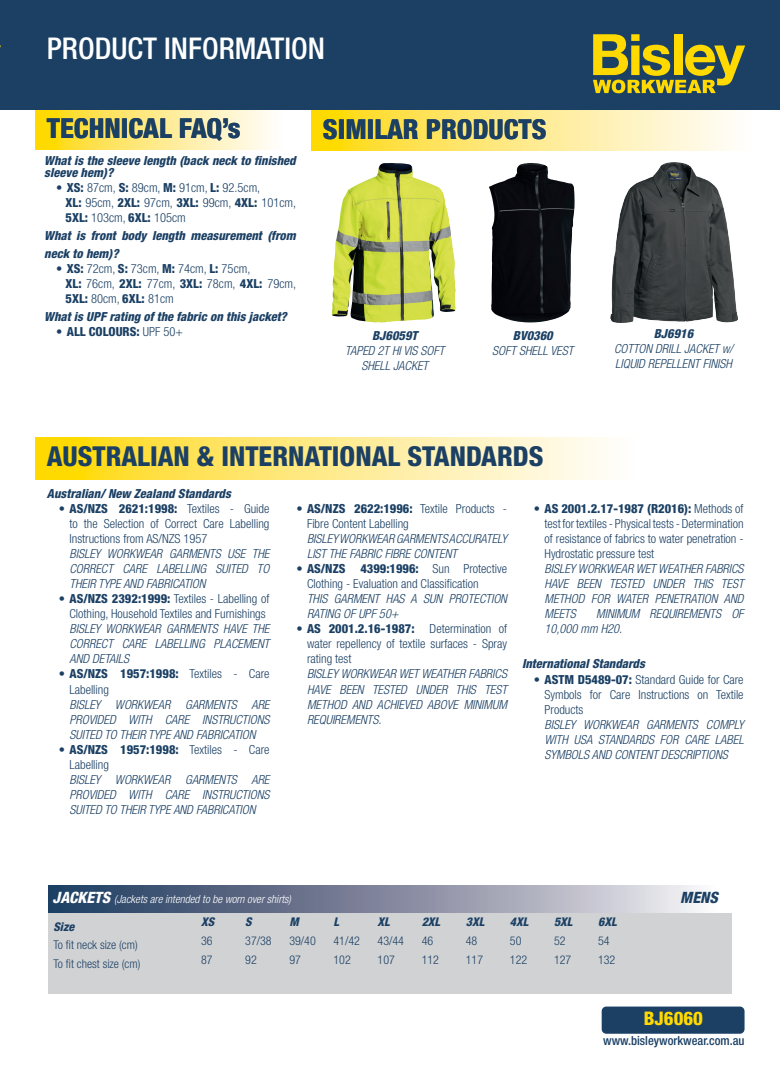
<style>
.page{position:relative;width:780px;height:1088px;background:#fff}
.page>*{position:absolute;margin:0;border:0;box-sizing:border-box;transform-origin:0 0}
.t1{font:300 condensed 30px "Helvetica Neue LT Std";color:#fff}
.t2{font:800 condensed 27.5px "Helvetica Neue LT Std";color:#1b4064}
.t3{font:800 condensed 18.75px "Helvetica Neue LT Std";color:#ffd900}
.t4{font:italic 800 condensed 15.62px "Helvetica Neue LT Std";color:#1b4064}
.t5{font:300 condensed 12.5px/15px "Helvetica Neue LT Std";color:#1b4064}
.t6{font:italic 300 condensed 12.5px/15px "Helvetica Neue LT Std";color:#1b4064;text-align:justify}
.t7{font:italic 800 condensed 12.5px/12.5px "Helvetica Neue LT Std";color:#1b4064}
.t8{font:500 condensed 12.5px "Helvetica Neue LT Std";color:#1b4064}
.t9{font:800 condensed 12.5px "Helvetica Neue LT Std";color:#1b4064}
.t10{font:300 condensed 12px/18.8px "Helvetica Neue LT Std";color:#1b4064}
.t11{font:italic 800 condensed 12px "Helvetica Neue LT Std";color:#1b4064}
.t12{font:italic 300 condensed 11.25px "Helvetica Neue LT Std";color:#fff}
.s1{font-weight:800}
.s2{font-weight:300}
.s3{font-weight:800;font-size:15.62px}
.s4{font-weight:800;font-style:italic}
</style>
<div class="page">
<svg style="left:35px;top:109px;width:276px;height:40px"></svg>
<svg style="left:311px;top:109px;width:451px;height:41px;background:#f9e78c"></svg>
<svg style="left:35px;top:437px;width:572px;height:43px;background:#ffe982"></svg>
<div style="left:0;top:0;width:18px;height:109px;background:#1b4064"></div>
<div style="left:18px;top:0;width:762px;height:109px;background:#1b4064"></div>
<svg style="left:593px;top:34px;width:152px;height:59px"></svg>
<div style="left:601px;top:1006px;width:143px;height:28px;background:#1b4064;border-radius:5px"></div>
<div style="left:48px;top:912px;width:683px;height:81px;background:#d1d2d4"></div>
<svg style="left:48px;top:885px;width:649px;height:27px;background:#818aa0"></svg>
<img style="left:610px;top:163px;width:127px;height:159px">
<img style="left:332px;top:163px;width:91px;height:159px">
<img style="left:489px;top:163px;width:85px;height:159px">
<p class="t1" style="left:47px;top:31px;width:266px">PRODUCT INFORMATION</p>
<p class="t2" style="left:47px;top:111px;width:195px">TECHNICAL FAQ’s</p>
<p class="t2" style="left:323px;top:112px;width:225px">SIMILAR PRODUCTS</p>
<p class="t7" style="left:44px;top:154px;width:253px">What is the sleeve length (back neck to finished sleeve hem)?</p>
<p class="t5" style="left:56px;top:180px;width:205px"><span class="s1">• XS:</span> 87cm, <span class="s1">S:</span> 89cm, <span class="s1">M:</span> 91cm, <span class="s1">L:</span> 92.5cm,</p>
<p class="t5" style="left:66px;top:195px;width:232px"><span class="s1">XL:</span> 95cm, <span class="s1">2XL:</span> 97cm, <span class="s1">3XL:</span> 99cm, <span class="s1">4XL:</span> 101cm,<br><span class="s1">5XL:</span> 103cm, <span class="s1">6XL:</span> 105cm</p>
<p class="t7" style="left:44px;top:227px;width:253px;line-height:18px">What is front body length measurement (from neck to hem)?</p>
<p class="t5" style="left:56px;top:261px;width:196px"><span class="s1">• XS:</span> 72cm, <span class="s1">S:</span> 73cm, <span class="s1">M:</span> 74cm, <span class="s1">L:</span> 75cm,</p>
<p class="t5" style="left:66px;top:276px;width:232px"><span class="s1">XL:</span> 76cm, <span class="s1">2XL:</span> 77cm, <span class="s1">3XL:</span> 78cm, <span class="s1">4XL:</span> 79cm,<br><span class="s1">5XL:</span> 80cm, <span class="s1">6XL:</span> 81cm</p>
<p class="t7" style="left:44px;top:310px;width:244px">What is UPF rating of the fabric on this jacket?</p>
<p class="t9" style="left:56px;top:324px;width:128px">• ALL COLOURS: <span class="s2">UPF 50+</span></p>
<p class="t7" style="left:372px;top:329px;width:47px">BJ6059T</p>
<p class="t6" style="left:345px;top:343px;width:101px;text-align:center">TAPED 2T HI VIS SOFT<br>SHELL JACKET</p>
<p class="t7" style="left:513px;top:329px;width:41px">BV0360</p>
<p class="t6" style="left:492px;top:343px;width:82px">SOFT SHELL VEST</p>
<p class="t2" style="left:47px;top:439px;width:498px">AUSTRALIAN &amp; INTERNATIONAL STANDARDS</p>
<p class="t7" style="left:653px;top:328px;width:41px">BJ6916</p>
<p class="t6" style="left:614px;top:342px;width:120px">COTTON DRILL JACKET w/<br>LIQUID REPELLENT FINISH</p>
<p class="t7" style="left:47px;top:488px;width:185px">Australian/ New Zealand Standards</p>
<p class="t5" style="left:69px;top:501px;width:201px;text-align:justify;text-indent:-11px"><span class="s1">• AS/NZS 2621:1998:</span> Textiles - Guide to the Selection of Correct Care Labelling Instructions from AS/NZS 1957</p>
<p class="t6" style="left:69px;top:547px;width:201px">BISLEY WORKWEAR GARMENTS USE THE CORRECT CARE LABELLING SUITED TO THEIR TYPE AND FABRICATION</p>
<p class="t5" style="left:59px;top:591px;width:212px;text-align:center"><span class="s1">• AS/NZS 2392:1999:</span> Textiles - Labelling of<br>Clothing, Household Textiles and Furnishings</p>
<p class="t6" style="left:69px;top:622px;width:201px">BISLEY WORKWEAR GARMENTS HAVE THE CORRECT CARE LABELLING PLACEMENT AND DETAILS</p>
<p class="t5" style="left:69px;top:666px;width:201px;text-indent:-11px"><span class="s1">• AS/NZS 1957:1998:</span> Textiles - Care<br>Labelling</p>
<p class="t6" style="left:69px;top:697px;width:201px">BISLEY WORKWEAR GARMENTS ARE PROVIDED WITH CARE INSTRUCTIONS SUITED TO THEIR TYPE AND FABRICATION</p>
<p class="t5" style="left:69px;top:741px;width:201px;text-indent:-11px"><span class="s1">• AS/NZS 1957:1998:</span> Textiles - Care<br>Labelling</p>
<p class="t6" style="left:69px;top:772px;width:201px">BISLEY WORKWEAR GARMENTS ARE PROVIDED WITH CARE INSTRUCTIONS SUITED TO THEIR TYPE AND FABRICATION</p>
<p class="t5" style="left:307px;top:501px;width:201px;text-indent:-11px"><span class="s1">• AS/NZS 2622:1996:</span> Textile Products -<br>Fibre Content Labelling</p>
<p class="t6" style="left:307px;top:532px;width:201px">BISLEY WORKWEAR GARMENTS ACCURATELY<br>LIST THE FABRIC FIBRE CONTENT</p>
<p class="t5" style="left:307px;top:561px;width:201px;text-indent:-11px"><span class="s1">• AS/NZS 4399:1996:</span> Sun Protective<br>Clothing - Evaluation and Classification</p>
<p class="t6" style="left:307px;top:592px;width:201px">THIS GARMENT HAS A SUN PROTECTION<br>RATING OF UPF 50+</p>
<p class="t5" style="left:307px;top:621px;width:201px;text-align:justify;text-indent:-11px"><span class="s1">• AS 2001.2.16-1987:</span> Determination of water repellency of textile surfaces - Spray rating test</p>
<p class="t6" style="left:307px;top:667px;width:201px">BISLEY WORKWEAR WET WEATHER FABRICS HAVE BEEN TESTED UNDER THIS TEST METHOD AND ACHIEVED ABOVE MINIMUM REQUIREMENTS.</p>
<p class="t5" style="left:544px;top:501px;width:201px;text-align:justify;text-indent:-11px"><span class="s1">• AS 2001.2.17-1987 (R2016):</span> Methods of test for textiles - Physical tests - Determination of resistance of fabrics to water penetration - Hydrostatic pressure test</p>
<p class="t6" style="left:544px;top:562px;width:200px">BISLEY WORKWEAR WET WEATHER FABRICS HAVE BEEN TESTED UNDER THIS TEST METHOD FOR WATER PENETRATION AND MEETS</p>
<p class="t6" style="left:544px;top:607px;width:200px;text-indent:52px">MINIMUM REQUIREMENTS OF<br>10,000 mm H20.</p>
<p class="t7" style="left:522px;top:658px;width:124px">International Standards</p>
<p class="t5" style="left:544px;top:671px;width:200px;text-align:justify;text-indent:-11px"><span class="s1">• ASTM D5489-07:</span> Standard Guide for Care Symbols for Care Instructions on Textile Products</p>
<p class="t6" style="left:544px;top:717px;width:200px">BISLEY WORKWEAR GARMENTS COMPLY WITH USA STANDARDS FOR CARE LABEL SYMBOLS AND CONTENT DESCRIPTIONS</p>
<p class="t12" style="left:52px;top:893px;width:240px"><span class="s3">JACKETS</span> (Jackets are intended to be worn over shirts)</p>
<p class="t4" style="left:680px;top:888px;width:39px">MENS</p>
<p class="t11" style="left:53px;top:919px;width:22px">Size</p>
<p class="t10" style="left:53px;top:935px;width:86px">To fit neck size (cm)</p>
<p class="t10" style="left:53px;top:954px;width:88px">To fit chest size (cm)</p>
<p class="t10" style="left:201px;top:912px;width:15px"><span class="s4">XS<br></span>36<br>87</p>
<p class="t10" style="left:245px;top:912px;width:28px"><span class="s4">S<br></span>37/38<br>92</p>
<p class="t10" style="left:289px;top:912px;width:28px"><span class="s4">M<br></span>39/40<br>97</p>
<p class="t10" style="left:333px;top:912px;width:28px"><span class="s4">L<br></span>41/42<br>102</p>
<p class="t10" style="left:377px;top:912px;width:28px"><span class="s4">XL<br></span>43/44<br>107</p>
<p class="t10" style="left:421px;top:912px;width:20px"><span class="s4">2XL<br></span>46<br>112</p>
<p class="t10" style="left:466px;top:912px;width:20px"><span class="s4">3XL<br></span>48<br>117</p>
<p class="t10" style="left:510px;top:912px;width:20px"><span class="s4">4XL<br></span>50<br>122</p>
<p class="t10" style="left:554px;top:912px;width:20px"><span class="s4">5XL<br></span>52<br>127</p>
<p class="t10" style="left:598px;top:912px;width:20px"><span class="s4">6XL<br></span>54<br>132</p>
<p class="t3" style="left:643px;top:1007px;width:61px">BJ6060</p>
<p class="t8" style="left:603px;top:1033px;width:143px">www.bisleyworkwear.com.au</p>
</div>
